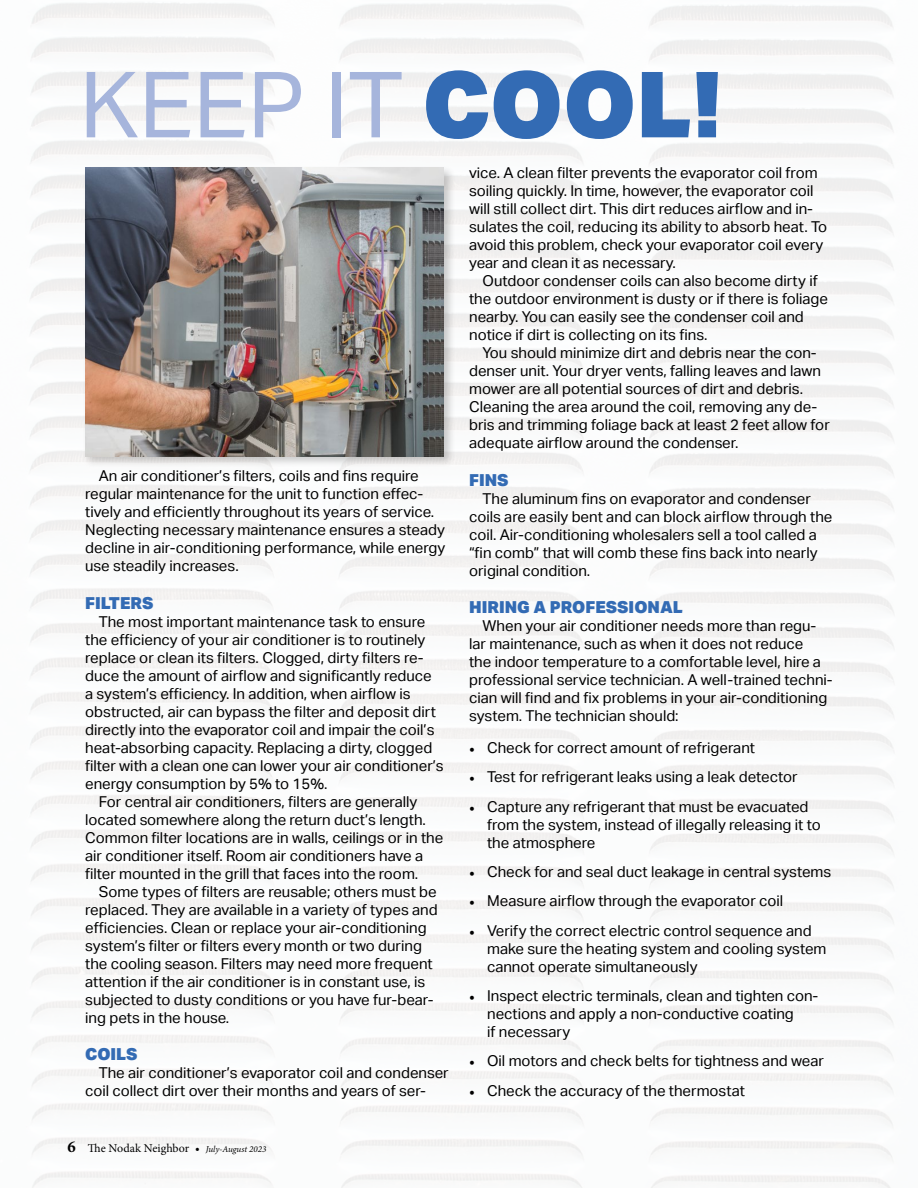
<style>
.page{position:relative;width:918px;height:1188px;background:#fff}
.page>*{position:absolute;margin:0;border:0;box-sizing:border-box;transform-origin:0 0}
.t1{font:91.5px "Aktiv Grotesk";color:#a6b5dc}
.t2{font:900 16.5px "Aktiv Grotesk";color:#336bb4}
.t3{font:15px/18px "Aktiv Grotesk";color:#000}
.t4{font:12px "Minion Pro";color:#000}
.s1{font-weight:900;color:#336bb4}
.s2{font-weight:700;font-size:16.5px}
.s3{font-style:italic;font-size:9px}
.s4{font-family:"Minion Pro"}
</style>
<div class="page">
<div style="left:82px;top:165px;width:374px;height:303px;background:#000;opacity:.2"></div>
<img style="left:85px;top:168px;width:359px;height:288px">
<h1 class="t1" style="left:80px;top:52px;width:644px">KEEP IT <span class="s1">COOL!</span></h1>
<p class="t3" style="left:85px;top:467px;width:362px;text-indent:14px">An air conditioner’s filters, coils and fins require regular maintenance for the unit to function effec&shy;tively and efficiently throughout its years of service.<br>Neglecting necessary maintenance ensures a steady decline in air-conditioning performance, while energy use steadily increases.</p>
<p class="t2" style="left:85px;top:592px;width:70px">FILTERS</p>
<p class="t3" style="left:99px;top:613px;width:328px">The most important maintenance task to ensure</p>
<p class="t3" style="left:85px;top:631px;width:342px">the efficiency of your air conditioner is to routinely</p>
<p class="t3" style="left:85px;top:649px;width:340px">replace or clean its filters. Clogged, dirty filters re-</p>
<p class="t3" style="left:85px;top:667px;width:348px">duce the amount of airflow and significantly reduce</p>
<p class="t3" style="left:85px;top:685px;width:327px">a system’s efficiency. In addition, when airflow is</p>
<p class="t3" style="left:85px;top:703px;width:352px">obstructed, air can bypass the filter and deposit dirt</p>
<p class="t3" style="left:85px;top:721px;width:351px">directly into the evaporator coil and impair the coil’s</p>
<p class="t3" style="left:85px;top:739px;width:349px">heat-absorbing capacity. Replacing a dirty, clogged</p>
<p class="t3" style="left:85px;top:757px;width:360px">filter with a clean one can lower your air conditioner’s</p>
<p class="t3" style="left:85px;top:775px;width:244px">energy consumption by 5% to 15%.</p>
<p class="t3" style="left:99px;top:793px;width:320px">For central air conditioners, filters are generally</p>
<p class="t3" style="left:85px;top:811px;width:342px">located somewhere along the return duct’s length.</p>
<p class="t3" style="left:85px;top:829px;width:360px">Common filter locations are in walls, ceilings or in the</p>
<p class="t3" style="left:85px;top:847px;width:339px">air conditioner itself. Room air conditioners have a</p>
<p class="t3" style="left:85px;top:865px;width:335px">filter mounted in the grill that faces into the room.</p>
<p class="t3" style="left:99px;top:883px;width:340px">Some types of filters are reusable; others must be</p>
<p class="t3" style="left:85px;top:901px;width:354px">replaced. They are available in a variety of types and</p>
<p class="t3" style="left:85px;top:919px;width:343px">efficiencies. Clean or replace your air-conditioning</p>
<p class="t3" style="left:85px;top:937px;width:338px">system’s filter or filters every month or two during</p>
<p class="t3" style="left:85px;top:955px;width:349px">the cooling season. Filters may need more frequent</p>
<p class="t3" style="left:85px;top:973px;width:342px">attention if the air conditioner is in constant use, is</p>
<p class="t3" style="left:85px;top:991px;width:350px">subjected to dusty conditions or you have fur-bear-</p>
<p class="t3" style="left:85px;top:1009px;width:146px">ing pets in the house.</p>
<p class="t2" style="left:85px;top:1044px;width:54px">COILS</p>
<p class="t3" style="left:85px;top:1064px;width:365px;text-indent:14px">The air conditioner’s evaporator coil and condenser coil collect dirt over their months and years of ser-</p>
<p class="t4" style="left:68px;top:1140px;width:200px"><span class="s2">6</span> The Nodak Neighbor • <span class="s3">July-August 2023</span></p>
<p class="t3" style="left:469px;top:164px;width:359px">vice. A clean filter prevents the evaporator coil from soiling quickly. In time, however, the evaporator coil will still collect dirt. This dirt reduces airflow and in&shy;sulates the coil, reducing its ability to absorb heat. To avoid this problem, check your evaporator coil every year and clean it as necessary.</p>
<p class="t3" style="left:469px;top:272px;width:360px;text-indent:14px">Outdoor condenser coils can also become dirty if the outdoor environment is dusty or if there is foliage nearby. You can easily see the condenser coil and notice if dirt is collecting on its fins.</p>
<p class="t3" style="left:469px;top:344px;width:362px;text-indent:14px">You should minimize dirt and debris near the con&shy;denser unit. Your dryer vents, falling leaves and lawn mower are all potential sources of dirt and debris.<br>Cleaning the area around the coil, removing any de&shy;bris and trimming foliage back at least 2 feet allow for adequate airflow around the condenser.</p>
<p class="t2" style="left:469px;top:469px;width:41px">FINS</p>
<p class="t3" style="left:469px;top:490px;width:365px;text-indent:14px">The aluminum fins on evaporator and condenser coils are easily bent and can block airflow through the coil. Air-conditioning wholesalers sell a tool called a “fin comb” that will comb these fins back into nearly original condition.</p>
<p class="t2" style="left:469px;top:597px;width:215px">HIRING A PROFESSIONAL</p>
<p class="t3" style="left:469px;top:617px;width:365px;text-indent:14px">When your air conditioner needs more than regu&shy;lar maintenance, such as when it does not reduce<br>the indoor temperature to a comfortable level, hire a professional service technician. A well-trained techni&shy;cian will find and fix problems in your air-conditioning system. The technician should:</p>
<p class="t3" style="left:469px;top:739px;width:287px"><span class="s4">•</span> Check for correct amount of refrigerant</p>
<p class="t3" style="left:469px;top:768px;width:330px"><span class="s4">•</span> Test for refrigerant leaks using a leak detector</p>
<p class="t3" style="left:487px;top:797px;width:335px;text-indent:-18px"><span class="s4">•</span> Capture any refrigerant that must be evacuated from the system, instead of illegally releasing it to the atmosphere</p>
<p class="t3" style="left:469px;top:863px;width:364px"><span class="s4">•</span> Check for and seal duct leakage in central systems</p>
<p class="t3" style="left:469px;top:892px;width:316px"><span class="s4">•</span> Measure airflow through the evaporator coil</p>
<p class="t3" style="left:487px;top:921px;width:341px;text-indent:-18px"><span class="s4">•</span> Verify the correct electric control sequence and make sure the heating system and cooling system cannot operate simultaneously</p>
<p class="t3" style="left:487px;top:987px;width:333px;text-indent:-18px"><span class="s4">•</span> Inspect electric terminals, clean and tighten con&shy;nections and apply a non-conductive coating<br>if necessary</p>
<p class="t3" style="left:469px;top:1052px;width:356px"><span class="s4">•</span> Oil motors and check belts for tightness and wear</p>
<p class="t3" style="left:469px;top:1081px;width:277px"><span class="s4">•</span> Check the accuracy of the thermostat</p>
</div>
